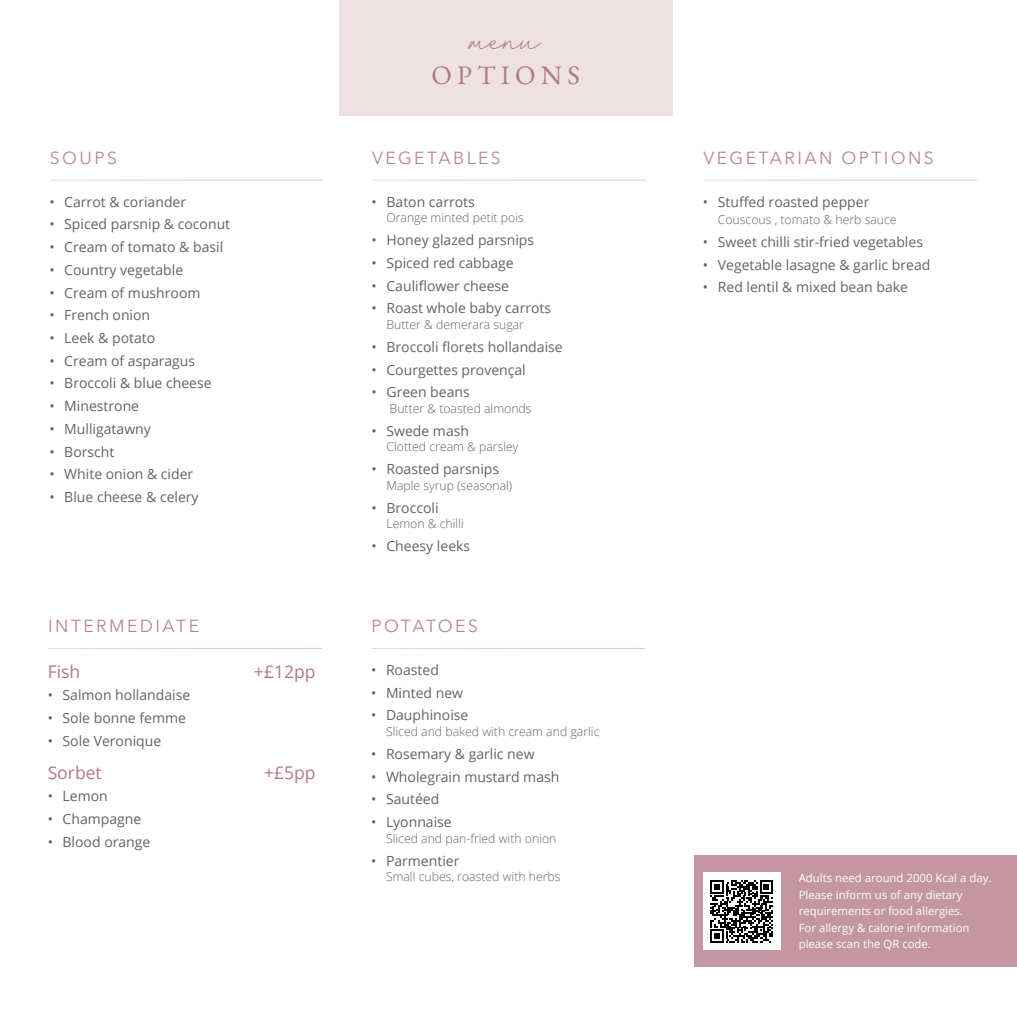
<style>
.page{position:relative;width:1017px;height:1017px;background:#fff}
.page>*{position:absolute;margin:0;border:0;box-sizing:border-box;transform-origin:0 0}
.t1{font:29.75px "Harshita";color:#b17786}
.t2{font:26.78px "EB Garamond";letter-spacing:.2em;color:#b17786}
.t3{font:17.5px "Avenir Next";letter-spacing:.14em;color:#b98491}
.t4{font:17.5px "Open Sans";color:#b17786}
.t5{font:17.5px "Avenir Next";letter-spacing:.11em;color:#b98491}
.t6{font:14px "Open Sans";color:#646363}
.t7{font:300 12.25px "Open Sans";color:#646363}
.t8{font:11.38px/16.6px "Open Sans";color:#fff}
</style>
<div class="page">
<hr style="left:50px;top:180px;width:273px;height:1px;background:#b98491">
<hr style="left:703px;top:180px;width:274px;height:1px;background:#b98491">
<hr style="left:48px;top:648px;width:273px;height:1px;background:#b98491">
<hr style="left:372px;top:648px;width:273px;height:1px;background:#b98491">
<hr style="left:372px;top:180px;width:273px;height:1px;background:#b98491">
<div style="left:694px;top:855px;width:323px;height:112px;background:#c396a1"></div>
<div style="left:703px;top:873px;width:77px;height:77px;background:#fff"></div>
<svg style="left:710px;top:880px;width:63px;height:63px"></svg>
<div style="left:339px;top:0;width:333px;height:115px;background:#eee1e4"></div>
<h1 class="t1" style="left:470px;top:21px;width:72px">menu</h1>
<h2 class="t2" style="left:431px;top:58px;width:150px">OPTIONS</h2>
<p class="t3" style="left:50px;top:143px;width:68px">SOUPS</p>
<p class="t3" style="left:703px;top:143px;width:232px">VEGETARIAN OPTIONS</p>
<p class="t3" style="left:372px;top:143px;width:130px">VEGETABLES</p>
<p class="t6" style="left:49px;top:192px;width:138px">• Carrot &amp; coriander</p>
<p class="t6" style="left:49px;top:215px;width:182px">• Spiced parsnip &amp; coconut</p>
<p class="t6" style="left:49px;top:237px;width:175px">• Cream of tomato &amp; basil</p>
<p class="t6" style="left:49px;top:260px;width:135px">• Country vegetable</p>
<p class="t6" style="left:49px;top:283px;width:153px">• Cream of mushroom</p>
<p class="t6" style="left:49px;top:306px;width:102px">• French onion</p>
<p class="t6" style="left:49px;top:328px;width:107px">• Leek &amp; potato</p>
<p class="t6" style="left:49px;top:351px;width:147px">• Cream of asparagus</p>
<p class="t6" style="left:49px;top:374px;width:164px">• Broccoli &amp; blue cheese</p>
<p class="t6" style="left:49px;top:396px;width:91px">• Minestrone</p>
<p class="t6" style="left:49px;top:419px;width:103px">• Mulligatawny</p>
<p class="t6" style="left:49px;top:442px;width:67px">• Borscht</p>
<p class="t6" style="left:49px;top:465px;width:145px">• White onion &amp; cider</p>
<p class="t6" style="left:49px;top:487px;width:151px">• Blue cheese &amp; celery</p>
<p class="t3" style="left:48px;top:612px;width:152px">INTERMEDIATE</p>
<p class="t4" style="left:48px;top:659px;width:34px">Fish</p>
<p class="t4" style="left:254px;top:659px;width:63px">+£12pp</p>
<p class="t6" style="left:48px;top:686px;width:144px">• Salmon hollandaise</p>
<p class="t6" style="left:48px;top:708px;width:140px">• Sole bonne femme</p>
<p class="t6" style="left:48px;top:731px;width:115px">• Sole Veronique</p>
<p class="t4" style="left:48px;top:760px;width:56px">Sorbet</p>
<p class="t4" style="left:264px;top:760px;width:53px">+£5pp</p>
<p class="t6" style="left:48px;top:787px;width:62px">• Lemon</p>
<p class="t6" style="left:48px;top:809px;width:95px">• Champagne</p>
<p class="t6" style="left:48px;top:832px;width:104px">• Blood orange</p>
<p class="t6" style="left:372px;top:192px;width:105px">• Baton carrots</p>
<p class="t7" style="left:386px;top:210px;width:139px">Orange minted petit pois</p>
<p class="t6" style="left:372px;top:230px;width:164px">• Honey glazed parsnips</p>
<p class="t6" style="left:372px;top:253px;width:144px">• Spiced red cabbage</p>
<p class="t6" style="left:372px;top:276px;width:139px">• Cauliflower cheese</p>
<p class="t6" style="left:372px;top:299px;width:181px">• Roast whole baby carrots</p>
<p class="t7" style="left:386px;top:316px;width:139px">Butter &amp; demerara sugar</p>
<p class="t6" style="left:372px;top:337px;width:193px">• Broccoli florets hollandaise</p>
<p class="t6" style="left:372px;top:360px;width:156px">• Courgettes provençal</p>
<p class="t6" style="left:372px;top:383px;width:100px">• Green beans</p>
<p class="t7" style="left:390px;top:400px;width:143px">Butter &amp; toasted almonds</p>
<p class="t6" style="left:372px;top:421px;width:99px">• Swede mash</p>
<p class="t7" style="left:386px;top:439px;width:134px">Clotted cream &amp; parsley</p>
<p class="t6" style="left:372px;top:459px;width:129px">• Roasted parsnips</p>
<p class="t7" style="left:386px;top:477px;width:127px">Maple syrup (seasonal)</p>
<p class="t6" style="left:372px;top:498px;width:68px">• Broccoli</p>
<p class="t7" style="left:386px;top:516px;width:79px">Lemon &amp; chilli</p>
<p class="t6" style="left:372px;top:536px;width:100px">• Cheesy leeks</p>
<p class="t5" style="left:372px;top:612px;width:108px">POTATOES</p>
<p class="t6" style="left:371px;top:660px;width:69px">• Roasted</p>
<p class="t6" style="left:371px;top:683px;width:94px">• Minted new</p>
<p class="t6" style="left:371px;top:706px;width:99px">• Dauphinoise</p>
<p class="t7" style="left:386px;top:723px;width:215px">Sliced and baked with cream and garlic</p>
<p class="t6" style="left:371px;top:744px;width:165px">• Rosemary &amp; garlic new</p>
<p class="t6" style="left:371px;top:767px;width:190px">• Wholegrain mustard mash</p>
<p class="t6" style="left:371px;top:790px;width:70px">• Sautéed</p>
<p class="t6" style="left:371px;top:812px;width:82px">• Lyonnaise</p>
<p class="t7" style="left:386px;top:830px;width:172px">Sliced and pan-fried with onion</p>
<p class="t6" style="left:371px;top:851px;width:90px">• Parmentier</p>
<p class="t7" style="left:386px;top:868px;width:176px">Small cubes, roasted with herbs</p>
<p class="t6" style="left:703px;top:192px;width:168px">• Stuffed roasted pepper</p>
<p class="t7" style="left:718px;top:211px;width:180px">Couscous , tomato &amp; herb sauce</p>
<p class="t6" style="left:703px;top:232px;width:222px">• Sweet chilli stir-fried vegetables</p>
<p class="t6" style="left:703px;top:255px;width:229px">• Vegetable lasagne &amp; garlic bread</p>
<p class="t6" style="left:703px;top:278px;width:207px">• Red lentil &amp; mixed bean bake</p>
<p class="t8" style="left:799px;top:869px;width:194px">Adults need around 2000 Kcal a day.<br>Please inform us of any dietary requirements or food allergies.<br>For allergy &amp; calorie information please scan the QR code.</p>
</div>
